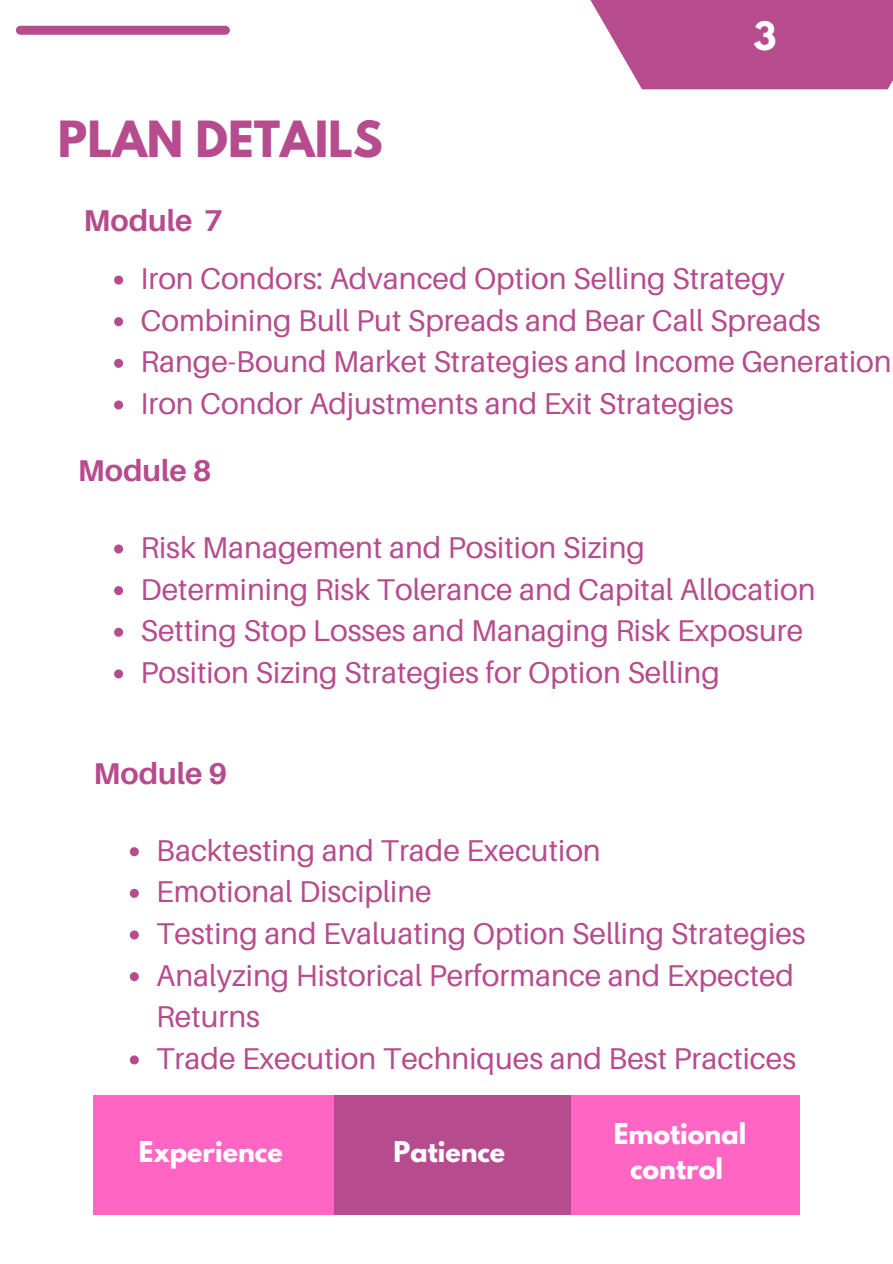
<style>
.page{position:relative;width:893px;height:1264px;background:#fff}
.page>*{position:absolute;margin:0;border:0;box-sizing:border-box;transform-origin:0 0}
.t1{font:700 44.1px "League Spartan";color:#b64b8d}
.t2{font:700 34.65px "League Spartan";color:#fff}
.t3{font:30px/41.7px "Aileron";color:#b64b8d}
.t4{font:700 30px "Aileron";color:#b64b8d}
.t5{font:700 25.35px "League Spartan";color:#fff}
</style>
<div class="page">
<div style="left:20px;top:26px;width:205px;height:9px;background:#b64b8d"></div>
<svg style="left:590px;top:0;width:302px;height:89px;background:#bc5a97"></svg>
<div style="left:94px;top:1095px;width:240px;height:119px;background:#ff66c4"></div>
<div style="left:334px;top:1095px;width:237px;height:119px;background:#b64b8d"></div>
<div style="left:571px;top:1095px;width:228px;height:119px;background:#ff66c4"></div>
<svg style="left:114px;top:275px;width:9px;height:9px"></svg>
<svg style="left:114px;top:317px;width:9px;height:9px"></svg>
<svg style="left:114px;top:359px;width:9px;height:9px"></svg>
<svg style="left:114px;top:400px;width:9px;height:9px"></svg>
<svg style="left:114px;top:544px;width:9px;height:9px"></svg>
<svg style="left:114px;top:586px;width:9px;height:9px"></svg>
<svg style="left:114px;top:627px;width:9px;height:9px"></svg>
<svg style="left:114px;top:669px;width:9px;height:9px"></svg>
<svg style="left:130px;top:847px;width:9px;height:9px"></svg>
<svg style="left:130px;top:888px;width:9px;height:9px"></svg>
<svg style="left:130px;top:930px;width:9px;height:9px"></svg>
<svg style="left:130px;top:972px;width:9px;height:9px"></svg>
<svg style="left:130px;top:1055px;width:9px;height:9px"></svg>
<p class="t1" style="left:58px;top:117px;width:326px">PLAN DETAILS</p>
<h1 class="t4" style="left:84px;top:201px;width:141px">Module 7</h1>
<p class="t2" style="left:753px;top:19px;width:25px">3</p>
<h2 class="t3" style="left:140px;top:257px;width:646px">Iron Condors: Advanced Option Selling Strategy</h2>
<p class="t3" style="left:140px;top:299px;width:681px">Combining Bull Put Spreads and Bear Call Spreads</p>
<p class="t3" style="left:140px;top:340px;width:752px">Range-Bound Market Strategies and Income Generation</p>
<p class="t3" style="left:140px;top:382px;width:594px">Iron Condor Adjustments and Exit Strategies</p>
<p class="t4" style="left:78px;top:452px;width:135px">Module 8</p>
<h2 class="t3" style="left:140px;top:526px;width:506px">Risk Management and Position Sizing</h2>
<p class="t3" style="left:140px;top:567px;width:676px">Determining Risk Tolerance and Capital Allocation</p>
<p class="t3" style="left:140px;top:609px;width:664px">Setting Stop Losses and Managing Risk Exposure</p>
<p class="t3" style="left:140px;top:651px;width:580px">Position Sizing Strategies for Option Selling</p>
<p class="t4" style="left:94px;top:754px;width:135px">Module 9</p>
<p class="t3" style="left:156px;top:828px;width:446px">Backtesting and Trade Execution</p>
<p class="t3" style="left:156px;top:870px;width:277px">Emotional Discipline</p>
<p class="t3" style="left:156px;top:912px;width:651px">Testing and Evaluating Option Selling Strategies</p>
<p class="t3" style="left:156px;top:953px;width:639px">Analyzing Historical Performance and Expected<br>Returns</p>
<p class="t3" style="left:156px;top:1036px;width:641px">Trade Execution Techniques and Best Practices</p>
<h2 class="t5" style="left:139px;top:1138px;width:145px">Experience</h2>
<p class="t5" style="left:393px;top:1138px;width:113px">Patience</p>
<p class="t5" style="left:613px;top:1121px;width:134px">Emotional</p>
<p class="t5" style="left:630px;top:1156px;width:94px">control</p>
</div>
